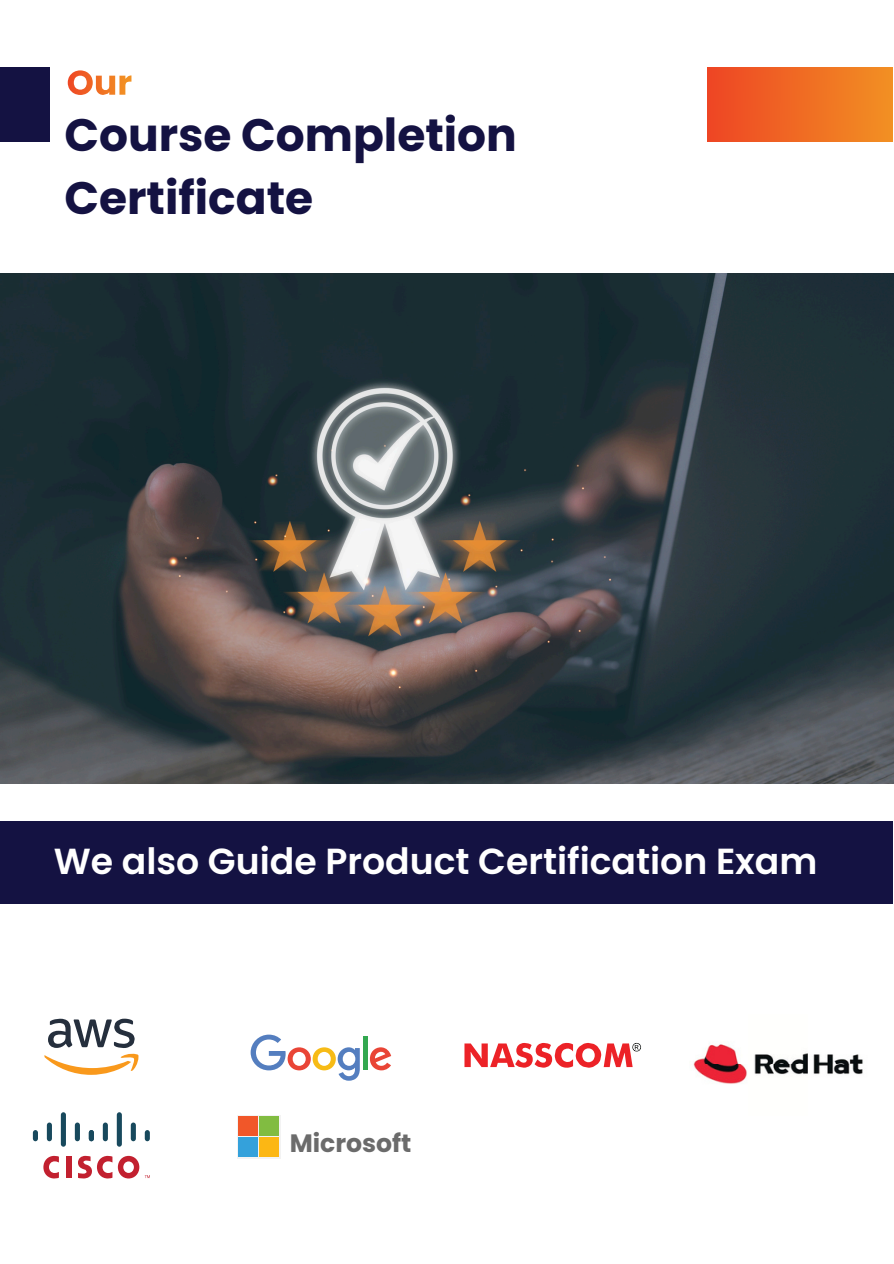
<style>
.page{position:relative;width:894px;height:1264px;background:#fff}
.page>*{position:absolute;margin:0;border:0;box-sizing:border-box;transform-origin:0 0}
.t1{font:700 45.45px/63px "Poppins";color:#141242}
.t2{font:600 36.15px "Poppins";color:#fff}
.t3{font:700 25.05px "Poppins";color:#6b6b6b}
</style>
<div class="page">
<svg style="left:44px;top:1018px;width:95px;height:56px"></svg>
<div style="left:66px;top:1156px;width:5px;height:22px;background:#c2202f"></div>
<svg style="left:43px;top:1155px;width:16px;height:23px"></svg>
<svg style="left:118px;top:1155px;width:21px;height:23px"></svg>
<svg style="left:78px;top:1155px;width:34px;height:23px"></svg>
<div style="left:33px;top:1130px;width:5px;height:11px;background:#18495d;border-radius:3px"></div>
<div style="left:47px;top:1122px;width:5px;height:19px;background:#18495d;border-radius:3px"></div>
<div style="left:61px;top:1112px;width:5px;height:34px;background:#18495d;border-radius:3px"></div>
<div style="left:75px;top:1122px;width:5px;height:19px;background:#18495d;border-radius:3px"></div>
<div style="left:89px;top:1130px;width:5px;height:11px;background:#18495d;border-radius:3px"></div>
<div style="left:103px;top:1122px;width:5px;height:19px;background:#18495d;border-radius:3px"></div>
<div style="left:117px;top:1112px;width:5px;height:34px;background:#18495d;border-radius:3px"></div>
<div style="left:131px;top:1122px;width:5px;height:19px;background:#18495d;border-radius:3px"></div>
<div style="left:145px;top:1130px;width:5px;height:11px;background:#18495d;border-radius:3px"></div>
<svg style="left:145px;top:1175px;width:5px;height:3px"></svg>
<svg style="left:237px;top:1115px;width:43px;height:43px"></svg>
<div style="left:239px;top:1116px;width:19px;height:19px;background:#f15729"></div>
<div style="left:259px;top:1116px;width:19px;height:19px;background:#81bc41"></div>
<div style="left:239px;top:1137px;width:19px;height:19px;background:#34a1db"></div>
<div style="left:259px;top:1137px;width:19px;height:19px;background:#fcb714"></div>
<hr style="left:363px;top:1035px;width:4px;height:34px;background:#33a850">
<svg style="left:370px;top:1047px;width:21px;height:23px"></svg>
<svg style="left:250px;top:1034px;width:110px;height:46px"></svg>
<img style="left:693px;top:1044px;width:170px;height:40px">
<svg style="left:464px;top:1042px;width:177px;height:25px"></svg>
<div style="left:0;top:68px;width:49px;height:74px;background:#141242"></div>
<div style="left:0;top:821px;width:892px;height:82px;background:#141242"></div>
<div style="left:707px;top:68px;width:185px;height:74px;background:linear-gradient(to right,#ee4524,#f29023)"></div>
<svg style="left:68px;top:70px;width:63px;height:25px"></svg>
<img style="left:0;top:273px;width:893px;height:510px">
<p class="t1" style="left:64px;top:103px;width:454px">Course Completion<br>Certificate</p>
<p class="t2" style="left:54px;top:836px;width:765px">We also Guide Product Certification Exam</p>
<p class="t3" style="left:290px;top:1126px;width:123px">Microsoft</p>
</div>
